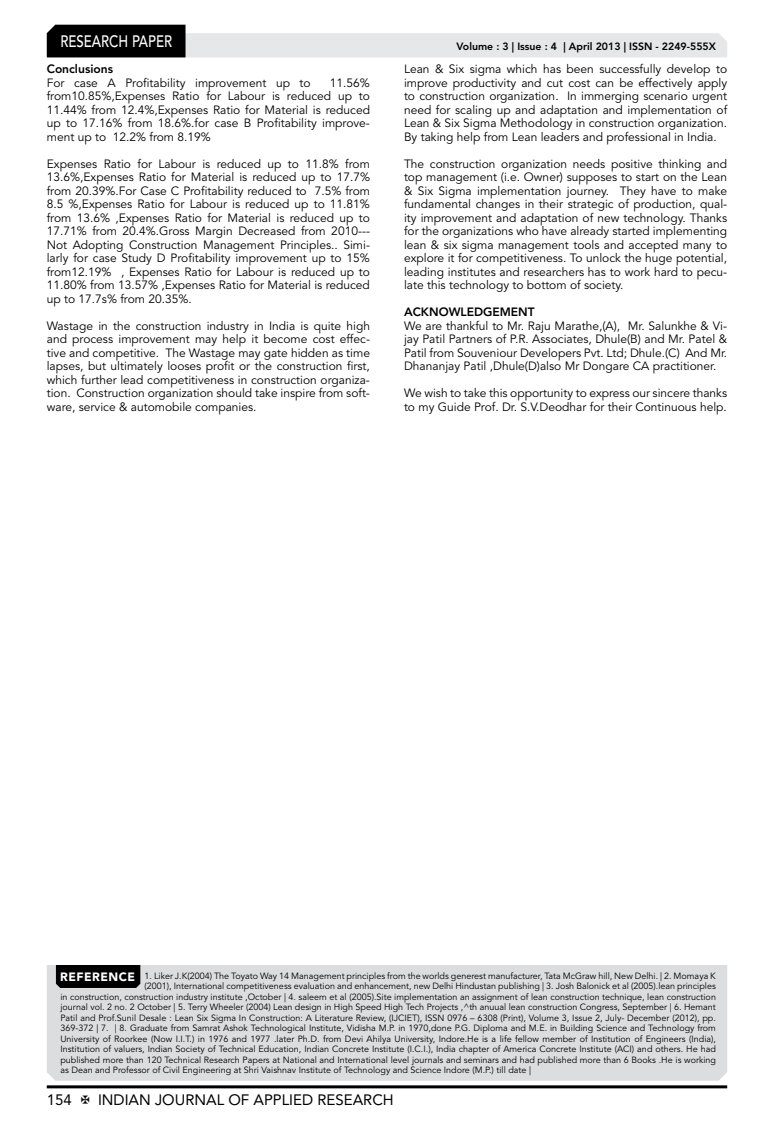
<style>
.page{position:relative;width:774px;height:1136px;background:#fff}
.page>*{position:absolute;margin:0;border:0;box-sizing:border-box;transform-origin:0 0}
.t1{font:500 16.5px "Avenir LT Std";color:#fff;scale:.8 1}
.t2{font:15px "Avenir LT Std";color:#000}
.t3{font:12px/13.5px "Avenir LT Std";color:#000;text-align:justify}
.t4{font:800 12px "Avenir LT Std";color:#000}
.t5{font:800 10.5px "Avenir LT Std";color:#000}
.t6{font:9px "Avenir LT Std";color:#000}
.s1{font-weight:900;font-size:12px;color:#fff}
</style>
<div class="page">
<hr style="left:47px;top:1085px;width:680px;height:3px;background:#000">
<svg style="left:47px;top:25px;width:680px;height:32px"></svg>
<div style="left:47px;top:965px;width:680px;height:115px;background:#dcddde"></div>
<div style="left:56px;top:965px;width:84px;height:22px;background:#000"></div>
<h1 class="t1" style="left:60px;top:32px;width:139px">RESEARCH PAPER</h1>
<p class="t4" style="left:47px;top:62px;width:68px">Conclusions</p>
<p class="t3" style="left:47px;top:76px;width:265px">For case A Profitability improvement up to</p>
<p class="t3" style="left:47px;top:76px;width:325px;text-indent:283px">11.56% from10.85%,Expenses Ratio for Labour is reduced up to 11.44% from 12.4%,Expenses Ratio for Material is reduced up to 17.16% from 18.6%.for case B Profitability improve&shy;ment up to 12.2% from 8.19%</p>
<p class="t3" style="left:47px;top:157px;width:325px">Expenses Ratio for Labour is reduced up to 11.8% from 13.6%,Expenses Ratio for Material is reduced up to 17.7% from 20.39%.For Case C Profitability reduced to 7.5% from 8.5 %,Expenses Ratio for Labour is reduced up to 11.81% from 13.6% ,Expenses Ratio for Material is reduced up to 17.71% from 20.4%.Gross Margin Decreased from 2010--- Not Adopting Construction Management Principles.. Simi&shy;larly for case Study D Profitability improvement up to 15% from12.19% , Expenses Ratio for Labour is reduced up to 11.80% from 13.57% ,Expenses Ratio for Material is reduced up to 17.7s% from 20.35%.</p>
<p class="t3" style="left:47px;top:319px;width:325px">Wastage in the construction industry in India is quite high and process improvement may help it become cost effec&shy;tive and competitive. The Wastage may gate hidden as time lapses, but ultimately looses profit or the construction first, which further lead competitiveness in construction organiza&shy;tion. Construction organization should take inspire from soft&shy;ware, service &amp; automobile companies.</p>
<p class="t5" style="left:456px;top:41px;width:261px">Volume : 3 | Issue : 4 | April 2013 | ISSN - 2249-555X</p>
<p class="t3" style="left:404px;top:62px;width:325px">Lean &amp; Six sigma which has been successfully develop to improve productivity and cut cost can be effectively apply to construction organization. In immerging scenario urgent need for scaling up and adaptation and implementation of Lean &amp; Six Sigma Methodology in construction organization.<br>By taking help from Lean leaders and professional in India.</p>
<p class="t3" style="left:404px;top:157px;width:325px">The construction organization needs positive thinking and top management (i.e. Owner) supposes to start on the Lean &amp; Six Sigma implementation journey. They have to make fundamental changes in their strategic of production, qual&shy;ity improvement and adaptation of new technology. Thanks for the organizations who have already started implementing lean &amp; six sigma management tools and accepted many to explore it for competitiveness. To unlock the huge potential, leading institutes and researchers has to work hard to pecu&shy;late this technology to bottom of society.</p>
<p class="t4" style="left:404px;top:305px;width:132px">ACKNOWLEDGEMENT</p>
<p class="t3" style="left:404px;top:319px;width:325px">We are thankful to Mr. Raju Marathe,(A), Mr. Salunkhe &amp; Vi&shy;jay Patil Partners of P.R. Associates, Dhule(B) and Mr. Patel &amp; Patil from Souveniour Developers Pvt. Ltd; Dhule.(C) And Mr.<br>Dhananjay Patil ,Dhule(D)also Mr Dongare CA practitioner.</p>
<p class="t3" style="left:404px;top:386px;width:325px">We wish to take this opportunity to express our sincere thanks to my Guide Prof. Dr. S.V.Deodhar for their Continuous help.</p>
<p class="t6" style="left:60px;top:970px;width:657px"><span class="s1">REFERENCE</span> 1. Liker J.K(2004) The Toyato Way 14 Management principles from the worlds generest manufacturer, Tata McGraw hill, New Delhi. | 2. Momaya K</p>
<p class="t6" style="left:145px;top:980px;width:573px">(2001), International competitiveness evaluation and enhancement, new Delhi Hindustan publishing | 3. Josh Balonick et al (2005).lean principles</p>
<p class="t6" style="left:60px;top:991px;width:657px">in construction, construction industry institute ,October | 4. saleem et al (2005).Site implementation an assignment of lean construction technique, lean construction</p>
<p class="t6" style="left:60px;top:1002px;width:657px">journal vol. 2 no. 2 October | 5. Terry Wheeler (2004) Lean design in High Speed High Tech Projects ,^th anuual lean construction Congress, September | 6. Hemant</p>
<p class="t6" style="left:60px;top:1012px;width:657px">Patil and Prof.Sunil Desale : Lean Six Sigma In Construction: A Literature Review, (IJCIET), ISSN 0976 – 6308 (Print), Volume 3, Issue 2, July- December (2012), pp.</p>
<p class="t6" style="left:60px;top:1023px;width:657px">369-372 | 7. | 8. Graduate from Samrat Ashok Technological Institute, Vidisha M.P. in 1970,done P.G. Diploma and M.E. in Building Science and Technology from</p>
<p class="t6" style="left:60px;top:1033px;width:657px">University of Roorkee (Now I.I.T.) in 1976 and 1977 .later Ph.D. from Devi Ahilya University, Indore.He is a life fellow member of Institution of Engineers (India),</p>
<p class="t6" style="left:60px;top:1044px;width:657px">Institution of valuers, Indian Society of Technical Education, Indian Concrete Institute (I.C.I.), India chapter of America Concrete Institute (ACI) and others. He had</p>
<p class="t6" style="left:60px;top:1054px;width:657px">published more than 120 Technical Research Papers at National and International level journals and seminars and had published more than 6 Books .He is working</p>
<p class="t6" style="left:60px;top:1065px;width:472px">as Dean and Professor of Civil Engineering at Shri Vaishnav Institute of Technology and Science Indore (M.P.) till date |</p>
<p class="t2" style="left:47px;top:1090px;width:27px">154</p>
<p class="t2" style="left:98px;top:1090px;width:297px">INDIAN JOURNAL OF APPLIED RESEARCH</p>
</div>
